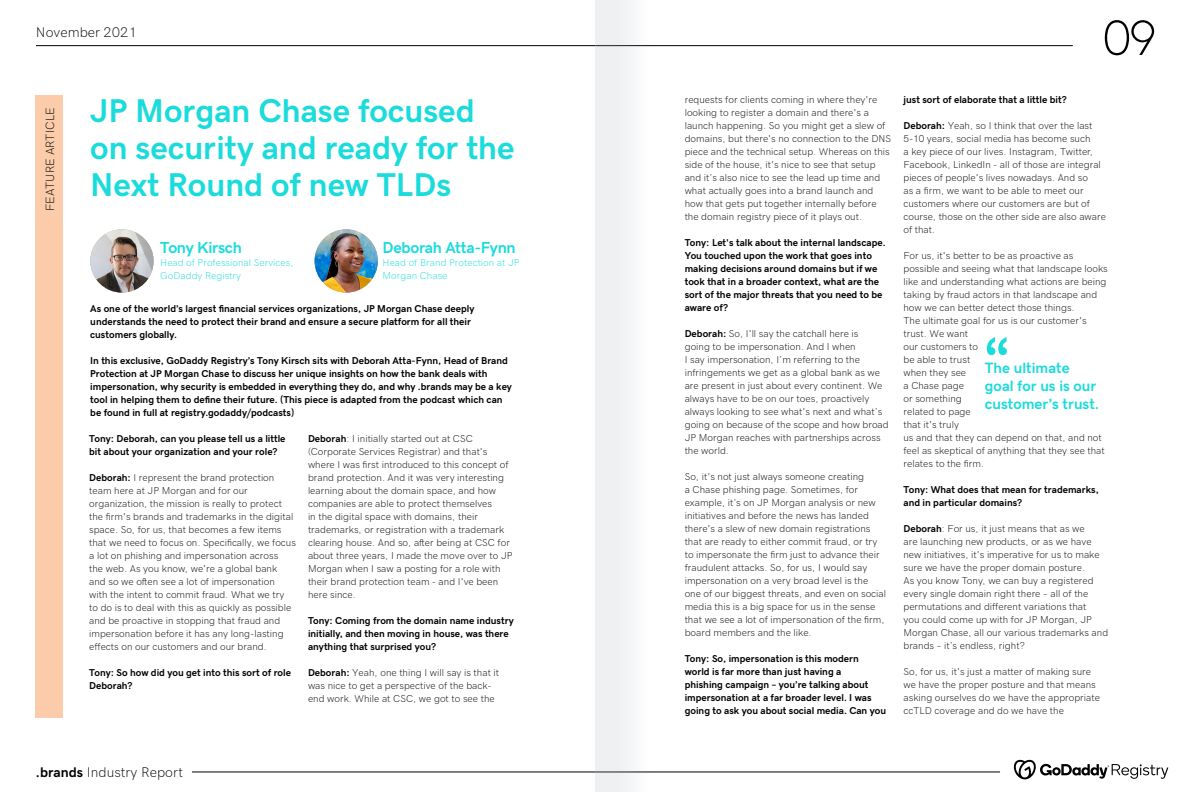
<style>
.page{position:relative;width:1191px;height:792px;background:#fff}
.page>*{position:absolute;margin:0;border:0;box-sizing:border-box;transform-origin:0 0}
.t1{font:300 50px "GD Sherpa";color:#000}
.t2{font:700 33px/37px "GD Sherpa";color:#1bdbdb}
.t3{font:700 16px "GD Sherpa";letter-spacing:-.02em;color:#1bdbdb}
.t4{font:700 15px/18px "GD Sherpa";color:#1bdbdb}
.t5{font:300 14px "GD Sherpa";color:#000}
.t6{font:300 12px "GD Sherpa";color:#000}
.t7{font:300 10px/13px "GD Sherpa";color:#000}
.t8{font:700 10px/13px "GD Sherpa";color:#000}
.t9{font:300 10px/13px "GD Sherpa";color:#1bdbdb}
.s1{font-weight:700}
</style>
<div class="page">
<img style="left:90px;top:229px;width:64px;height:64px;border-radius:32px">
<img style="left:314px;top:229px;width:64px;height:64px;border-radius:32px">
<div style="left:36px;top:95px;width:27px;height:622px;background:#fcccaa"></div>
<svg style="left:1013px;top:759px;width:155px;height:20px"></svg>
<hr style="left:595px;top:45px;width:477px;height:1px;background:#000">
<hr style="left:36px;top:45px;width:559px;height:1px;background:#000">
<hr style="left:192px;top:772px;width:403px;height:1px;background:#000">
<hr style="left:595px;top:772px;width:405px;height:1px;background:#000">
<svg style="left:986px;top:337px;width:21px;height:18px"></svg>
<div style="left:595px;top:0;width:82px;height:792px;background:#f5f6f7"></div>
<h3 class="t5" style="left:36px;top:22px;width:102px">November 2021</h3>
<p class="t6" style="left:41px;top:211px;width:105px;rotate:-90deg">FEATURE ARTICLE</p>
<h2 class="t2" style="left:90px;top:90px;width:426px">JP Morgan Chase focused on security and ready for the<br>Next Round of new TLDs</h2>
<h3 class="t3" style="left:382px;top:236px;width:135px">Deborah Atta-Fynn</h3>
<p class="t9" style="left:382px;top:256px;width:139px">Head of Brand Protection at JP<br>Morgan Chase</p>
<h3 class="t3" style="left:160px;top:236px;width:83px">Tony Kirsch</h3>
<p class="t9" style="left:160px;top:256px;width:135px">Head of Professional Services,<br>GoDaddy Registry</p>
<p class="t8" style="left:90px;top:301px;width:386px">As one of the world’s largest financial services organizations, JP Morgan Chase deeply understands the need to protect their brand and ensure a secure platform for all their customers globally.</p>
<p class="t8" style="left:90px;top:353px;width:423px">In this exclusive, GoDaddy Registry’s Tony Kirsch sits with Deborah Atta-Fynn, Head of Brand Protection at JP Morgan Chase to discuss her unique insights on how the bank deals with impersonation, why security is embedded in everything they do, and why .brands may be a key tool in helping them to define their future. (This piece is adapted from the podcast which can be found in full at registry.godaddy/podcasts)</p>
<p class="t8" style="left:89px;top:432px;width:198px">Tony: Deborah, can you please tell us a little bit about your organization and your role?</p>
<p class="t7" style="left:89px;top:470px;width:208px"><span class="s1">Deborah:</span> I represent the brand protection team here at JP Morgan and for our organization, the mission is really to protect the firm's brands and trademarks in the digital space. So, for us, that becomes a few items that we need to focus on. Specifically, we focus a lot on phishing and impersonation across<br>the web. As you know, we're a global bank and so we often see a lot of impersonation<br>with the intent to commit fraud. What we try<br>to do is to deal with this as quickly as possible and be proactive in stopping that fraud and impersonation before it has any long-lasting effects on our customers and our brand.</p>
<p class="t8" style="left:89px;top:666px;width:203px">Tony: So how did you get into this sort of role<br>Deborah?</p>
<p class="t7" style="left:308px;top:431px;width:206px"><span class="s1">Deborah</span>: I initially started out at CSC (Corporate Services Registrar) and that's where I was first introduced to this concept of brand protection. And it was very interesting learning about the domain space, and how companies are able to protect themselves<br>in the digital space with domains, their trademarks, or registration with a trademark clearing house. And so, after being at CSC for about three years, I made the move over to JP Morgan when I saw a posting for a role with their brand protection team - and I've been here since.</p>
<p class="t8" style="left:308px;top:614px;width:207px">Tony: Coming from the domain name industry initially, and then moving in house, was there anything that surprised you?</p>
<p class="t7" style="left:308px;top:665px;width:193px"><span class="s1">Deborah:</span> Yeah, one thing I will say is that it was nice to get a perspective of the back&shy;end work. While at CSC, we got to see the</p>
<h3 class="t5" style="left:36px;top:761px;width:149px"><span class="s1">.brands</span> Industry Report</h3>
<h1 class="t1" style="left:1103px;top:0;width:55px">09</h1>
<p class="t7" style="left:684px;top:92px;width:208px">requests for clients coming in where they're looking to register a domain and there's a launch happening. So you might get a slew of domains, but there's no connection to the DNS piece and the technical setup. Whereas on this side of the house, it's nice to see that setup and it’s also nice to see the lead up time and what actually goes into a brand launch and how that gets put together internally before the domain registry piece of it plays out.</p>
<p class="t8" style="left:684px;top:235px;width:202px">Tony: Let's talk about the internal landscape.<br>You touched upon the work that goes into making decisions around domains but if we took that in a broader context, what are the sort of the major threats that you need to be aware of?</p>
<p class="t7" style="left:684px;top:326px;width:205px"><span class="s1">Deborah:</span> So, I'll say the catchall here is<br>going to be impersonation. And I when<br>I say impersonation, I’m referring to the infringements we get as a global bank as we are present in just about every continent. We always have to be on our toes, proactively always looking to see what's next and what’s going on because of the scope and how broad JP Morgan reaches with partnerships across the world.</p>
<p class="t7" style="left:684px;top:469px;width:203px">So, it's not just always someone creating<br>a Chase phishing page. Sometimes, for example, it’s on JP Morgan analysis or new initiatives and before the news has landed there's a slew of new domain registrations that are ready to either commit fraud, or try to impersonate the firm just to advance their fraudulent attacks. So, for us, I would say impersonation on a very broad level is the one of our biggest threats, and even on social media this is a big space for us in the sense that we see a lot of impersonation of the firm, board members and the like.</p>
<p class="t8" style="left:684px;top:651px;width:203px">Tony: So, impersonation is this modern world is far more than just having a<br>phishing campaign – you’re talking about impersonation at a far broader level. I was going to ask you about social media. Can you</p>
<p class="t8" style="left:903px;top:92px;width:165px">just sort of elaborate that a little bit?</p>
<p class="t7" style="left:903px;top:118px;width:204px"><span class="s1">Deborah:</span> Yeah, so I think that over the last 5-10 years, social media has become such<br>a key piece of our lives. Instagram, Twitter, Facebook, LinkedIn - all of those are integral pieces of people's lives nowadays. And so<br>as a firm, we want to be able to meet our customers where our customers are but of course, those on the other side are also aware of that.</p>
<p class="t7" style="left:903px;top:248px;width:206px">For us, it's better to be as proactive as possible and seeing what that landscape looks like and understanding what actions are being taking by fraud actors in that landscape and how we can better detect those things.<br>The ultimate goal for us is our customer's trust. We want<br>our customers to<br>be able to trust<br>when they see<br>a Chase page<br>or something<br>related to page<br>that it's truly<br>us and that they can depend on that, and not feel as skeptical of anything that they see that relates to the firm.</p>
<p class="t8" style="left:903px;top:482px;width:197px">Tony: What does that mean for trademarks, and in particular domains?</p>
<p class="t7" style="left:903px;top:521px;width:206px"><span class="s1">Deborah</span>: For us, it just means that as we<br>are launching new products, or as we have new initiatives, it's imperative for us to make sure we have the proper domain posture.<br>As you know Tony, we can buy a registered every single domain right there – all of the permutations and different variations that<br>you could come up with for JP Morgan, JP Morgan Chase, all our various trademarks and brands – it’s endless, right?</p>
<p class="t7" style="left:903px;top:664px;width:198px">So, for us, it's just a matter of making sure we have the proper posture and that means asking ourselves do we have the appropriate ccTLD coverage and do we have the</p>
<h3 class="t4" style="left:985px;top:358px;width:116px">The ultimate goal for us is our customer’s trust.</h3>
</div>
